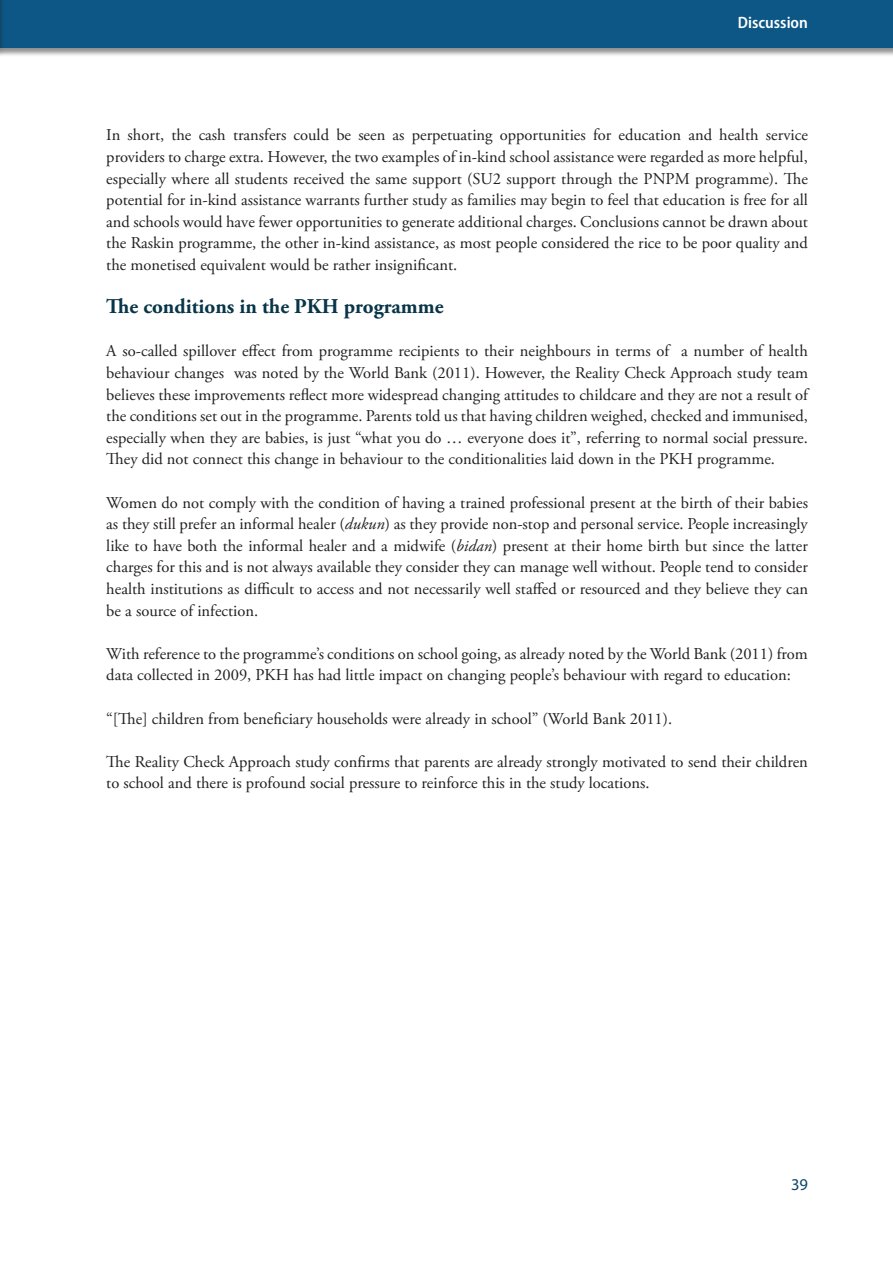
<style>
.page{position:relative;width:893px;height:1263px;background:#fff}
.page>*{position:absolute;margin:0;border:0;box-sizing:border-box;transform-origin:0 0}
.t1{font:700 21px "Adobe Garamond Pro";color:#083548}
.t2{font:16.5px/21.6px "Adobe Garamond Pro";color:#231f20;text-align:justify}
.t3{font:600 semi-condensed 16.5px "Myriad Pro";color:#fff}
.t4{font:16.5px "Myriad Pro";color:#0d466a}
.s1{font-style:italic}
</style>
<div class="page">
<div style="left:0;top:0;width:893px;height:56px;background:#231f20;opacity:.5"></div>
<div style="left:0;top:0;width:893px;height:48px;background:#0c5786"></div>
<div style="left:0;top:0;width:5px;height:56px;background:#231f20;opacity:.5"></div>
<hr style="left:0;top:0;width:1px;height:48px;background:#0c5786">
<p class="t3" style="left:738px;top:13px;width:72px">Discussion</p>
<p class="t2" style="left:106px;top:125px;width:703px">In short, the cash transfers could be seen as perpetuating opportunities for education and health service providers to charge extra. However, the two examples of in-kind school assistance were regarded as more helpful, especially where all students received the same support (SU2 support through the PNPM programme). The potential for in-kind assistance warrants further study as families may begin to feel that education is free for all and schools would have fewer opportunities to generate additional charges. Conclusions cannot be drawn about the Raskin programme, the other in-kind assistance, as most people considered the rice to be poor quality and the monetised equivalent would be rather insignificant.</p>
<p class="t1" style="left:106px;top:294px;width:339px">The conditions in the PKH programme</p>
<p class="t2" style="left:106px;top:341px;width:703px">A so-called spillover effect from programme recipients to their neighbours in terms of a number of health behaviour changes was noted by the World Bank (2011). However, the Reality Check Approach study team believes these improvements reflect more widespread changing attitudes to childcare and they are not a result of the conditions set out in the programme. Parents told us that having children weighed, checked and immunised, especially when they are babies, is just “what you do … everyone does it”, referring to normal social pressure.<br>They did not connect this change in behaviour to the conditionalities laid down in the PKH programme.</p>
<p class="t2" style="left:106px;top:492px;width:703px">Women do not comply with the condition of having a trained professional present at the birth of their babies as they still prefer an informal healer (<span class="s1">dukun</span>) as they provide non-stop and personal service. People increasingly like to have both the informal healer and a midwife (<span class="s1">bidan</span>) present at their home birth but since the latter charges for this and is not always available they consider they can manage well without. People tend to consider health institutions as difficult to access and not necessarily well staffed or resourced and they believe they can be a source of infection.</p>
<p class="t2" style="left:106px;top:643px;width:703px">With reference to the programme’s conditions on school going, as already noted by the World Bank (2011) from data collected in 2009, PKH has had little impact on changing people’s behaviour with regard to education:</p>
<p class="t2" style="left:106px;top:708px;width:567px">“[The] children from beneficiary households were already in school” (World Bank 2011).</p>
<p class="t2" style="left:106px;top:751px;width:703px">The Reality Check Approach study confirms that parents are already strongly motivated to send their children to school and there is profound social pressure to reinforce this in the study locations.</p>
<p class="t4" style="left:791px;top:1174px;width:18px">39</p>
</div>
